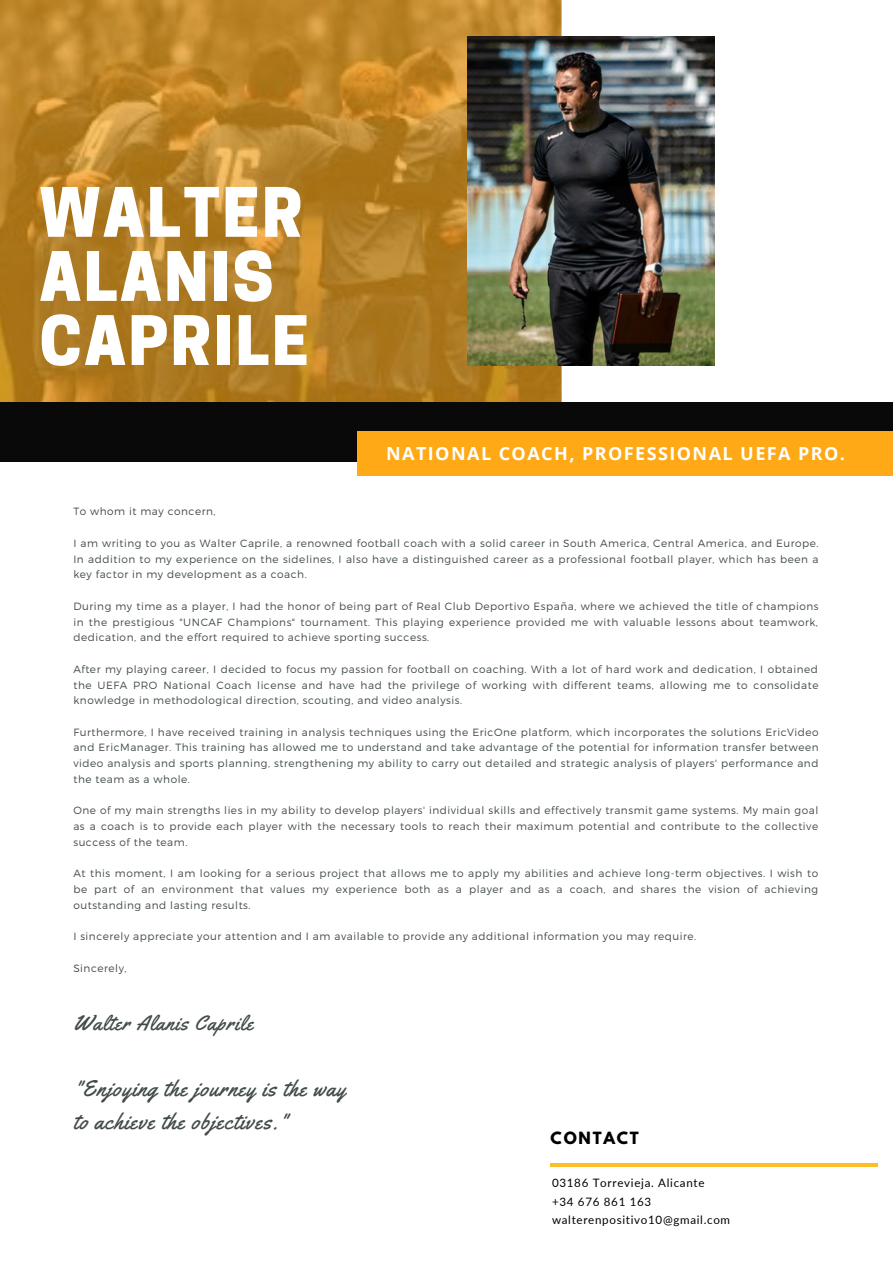
<style>
.page{position:relative;width:893px;height:1264px;background:#fff}
.page>*{position:absolute;margin:0;border:0;box-sizing:border-box;transform-origin:0 0}
.t1{font:800 63.9px/64.1px "Cooper Hewitt";letter-spacing:.04em;color:#fff}
.t2{font:22.5px "Yellowtail";letter-spacing:.05em;color:#414b49}
.t3{font:21px "Yellowtail";letter-spacing:.05em;color:#414b49}
.t4{font:700 18px "Open Sans";letter-spacing:.08em;color:#fff}
.t5{font:700 15px "League Spartan";letter-spacing:.12em;color:#000}
.t6{font:11.55px "Lato";letter-spacing:.06em;color:#000}
.t7{font:300 10.5px/15.8px "Montserrat";letter-spacing:.05em;color:#414b49;text-align:justify}
</style>
<div class="page">
<img style="left:0;top:0;width:561px;height:402px">
<img style="left:467px;top:37px;width:247px;height:328px">
<div style="left:0;top:402px;width:892px;height:59px;background:#090909"></div>
<div style="left:358px;top:432px;width:534px;height:44px;background:#ffa916"></div>
<svg style="left:550px;top:1163px;width:327px;height:3px"></svg>
<p class="t1" style="left:40px;top:189px;width:271px">WALTER<br>ALANIS<br>CAPRILE</p>
<p class="t4" style="left:386px;top:441px;width:460px">NATIONAL COACH, PROFESSIONAL UEFA PRO.</p>
<p class="t7" style="left:73px;top:503px;width:144px">To whom it may concern,</p>
<p class="t7" style="left:73px;top:534px;width:746px">I am writing to you as Walter Caprile, a renowned football coach with a solid career in South America, Central America, and Europe.<br>In addition to my experience on the sidelines, I also have a distinguished career as a professional football player, which has been a key factor in my development as a coach.</p>
<p class="t7" style="left:73px;top:597px;width:746px">During my time as a player, I had the honor of being part of Real Club Deportivo España, where we achieved the title of champions in the prestigious "UNCAF Champions" tournament. This playing experience provided me with valuable lessons about teamwork, dedication, and the effort required to achieve sporting success.</p>
<p class="t7" style="left:73px;top:660px;width:746px">After my playing career, I decided to focus my passion for football on coaching. With a lot of hard work and dedication, I obtained the UEFA PRO National Coach license and have had the privilege of working with different teams, allowing me to consolidate knowledge in methodological direction, scouting, and video analysis.</p>
<p class="t7" style="left:73px;top:723px;width:746px">Furthermore, I have received training in analysis techniques using the EricOne platform, which incorporates the solutions EricVideo and EricManager. This training has allowed me to understand and take advantage of the potential for information transfer between video analysis and sports planning, strengthening my ability to carry out detailed and strategic analysis of players' performance and the team as a whole.</p>
<p class="t7" style="left:73px;top:802px;width:746px">One of my main strengths lies in my ability to develop players' individual skills and effectively transmit game systems. My main goal as a coach is to provide each player with the necessary tools to reach their maximum potential and contribute to the collective success of the team.</p>
<p class="t7" style="left:73px;top:865px;width:746px">At this moment, I am looking for a serious project that allows me to apply my abilities and achieve long-term objectives. I wish to be part of an environment that values my experience both as a player and as a coach, and shares the vision of achieving outstanding and lasting results.</p>
<p class="t7" style="left:73px;top:928px;width:624px">I sincerely appreciate your attention and I am available to provide any additional information you may require.</p>
<p class="t7" style="left:73px;top:959px;width:55px">Sincerely,</p>
<p class="t3" style="left:73px;top:1009px;width:181px">Walter Alanis Caprile</p>
<p class="t2" style="left:73px;top:1074px;width:274px">"Enjoying the journey is the way</p>
<p class="t2" style="left:73px;top:1107px;width:214px">to achieve the objectives."</p>
<p class="t5" style="left:550px;top:1130px;width:90px">CONTACT</p>
<p class="t6" style="left:552px;top:1175px;width:154px">03186 Torrevieja. Alicante</p>
<p class="t6" style="left:552px;top:1194px;width:101px">+34 676 861 163</p>
<p class="t6" style="left:552px;top:1212px;width:180px">walterenpositivo10@gmail.com</p>
</div>
